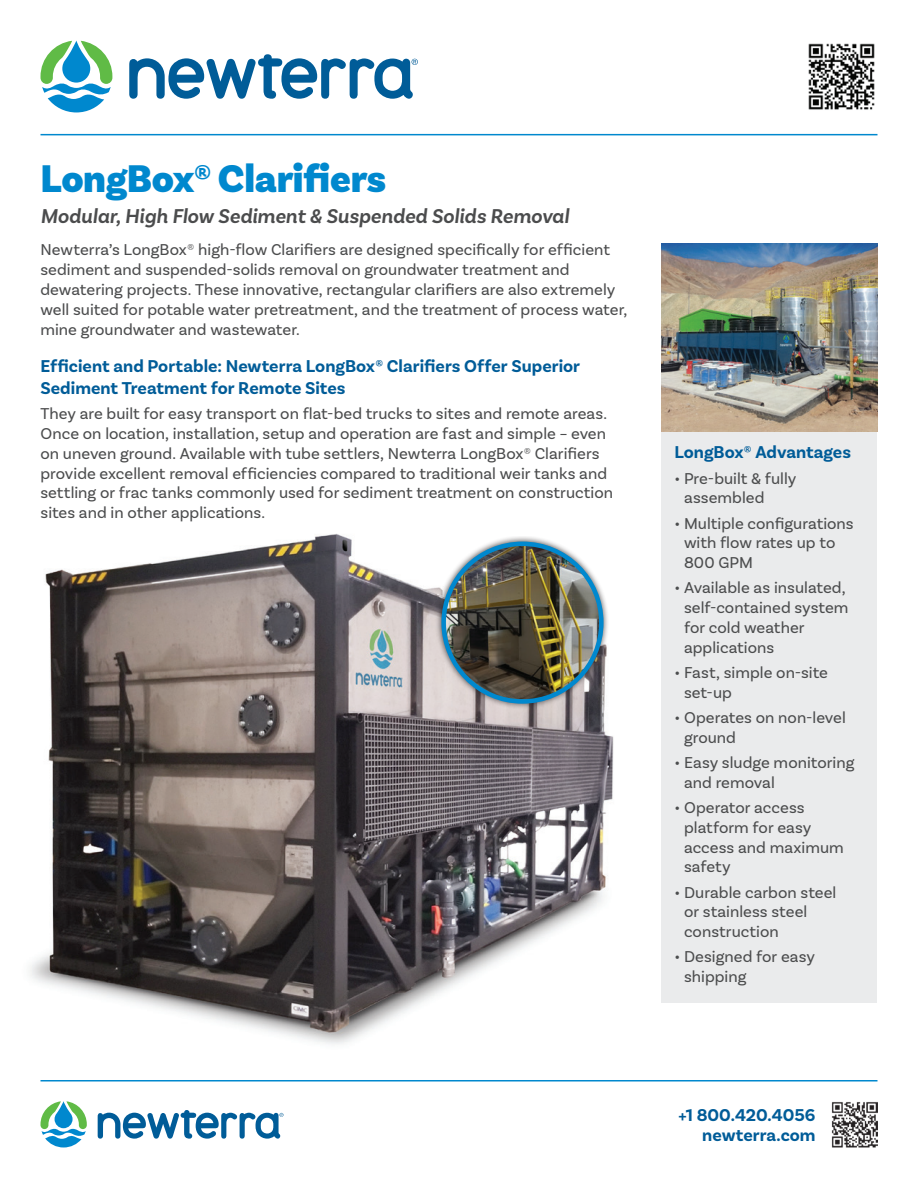
<style>
.page{position:relative;width:918px;height:1188px;background:#fff}
.page>*{position:absolute;margin:0;border:0;box-sizing:border-box;transform-origin:0 0}
.t1{font:900 40.5px "Basic Sans";letter-spacing:-.01em;color:#0088ce}
.t2{font:italic 600 21px "Basic Sans";color:#4b4c4d}
.t3{font:700 18px/19.5px "Basic Sans";color:#005c98;text-align:right}
.t4{font:16.5px/19.8px "Basic Sans";color:#4b4c4d}
</style>
<div class="page">
<hr style="left:40px;top:1080px;width:838px;height:2px;background:#0088ce">
<svg style="left:40px;top:1101px;width:47px;height:46px"></svg>
<svg style="left:98px;top:1110px;width:185px;height:29px"></svg>
<svg style="left:40px;top:41px;width:72px;height:71px"></svg>
<svg style="left:129px;top:54px;width:289px;height:45px"></svg>
<hr style="left:40px;top:134px;width:838px;height:1px;background:#0088ce">
<img style="left:831px;top:1102px;width:47px;height:46px">
<div style="left:662px;top:243px;width:216px;height:759px;background:#eaebec"></div>
<img style="left:662px;top:243px;width:216px;height:189px">
<img style="left:30px;top:534px;width:584px;height:510px">
<div style="left:436px;top:536px;width:173px;height:174px;background:#231f20;opacity:.75"></div>
<img style="left:444px;top:546px;width:157px;height:154px">
<div style="left:441px;top:542px;width:163px;height:162px;border:4px solid #0088ce;border-radius:50%"></div>
<img style="left:808px;top:43px;width:67px;height:67px">
<h1 class="t1" style="left:40px;top:154px;width:347px">LongBox® Clarifiers</h1>
<p class="t2" style="left:40px;top:203px;width:530px">Modular, High Flow Sediment &amp; Suspended Solids Removal</p>
<p class="t4" style="left:40px;top:240px;width:588px">Newterra’s LongBox® high-flow Clarifiers are designed specifically for efficient sediment and suspended-solids removal on groundwater treatment and dewatering projects. These innovative, rectangular clarifiers are also extremely well suited for potable water pretreatment, and the treatment of process water, mine groundwater and wastewater.</p>
<p class="t3" style="left:40px;top:356px;width:541px;line-height:21.6px;text-align:left">Efficient and Portable: Newterra LongBox® Clarifiers Offer Superior<br>Sediment Treatment for Remote Sites</p>
<p class="t4" style="left:40px;top:404px;width:574px">They are built for easy transport on flat-bed trucks to sites and remote areas.<br>Once on location, installation, setup and operation are fast and simple – even on uneven ground. Available with tube settlers, Newterra LongBox® Clarifiers provide excellent removal efficiencies compared to traditional weir tanks and settling or frac tanks commonly used for sediment treatment on construction sites and in other applications.</p>
<p class="t3" style="left:674px;top:443px;width:178px">LongBox® Advantages</p>
<p class="t4" style="left:684px;top:468px;width:114px;text-indent:-10px">• Pre-built &amp; fully assembled</p>
<p class="t4" style="left:684px;top:513px;width:171px;text-indent:-10px">• Multiple configurations with flow rates up to<br>800 GPM</p>
<p class="t4" style="left:684px;top:578px;width:166px;text-indent:-10px">• Available as insulated, self-contained system for cold weather applications</p>
<p class="t4" style="left:684px;top:663px;width:145px;text-indent:-10px">• Fast, simple on-site set-up</p>
<p class="t4" style="left:684px;top:708px;width:163px;text-indent:-10px">• Operates on non-level ground</p>
<p class="t4" style="left:684px;top:753px;width:172px;text-indent:-10px">• Easy sludge monitoring and removal</p>
<p class="t4" style="left:684px;top:798px;width:161px;text-indent:-10px">• Operator access platform for easy access and maximum safety</p>
<p class="t4" style="left:684px;top:882px;width:154px;text-indent:-10px">• Durable carbon steel or stainless steel construction</p>
<p class="t4" style="left:684px;top:947px;width:133px;text-indent:-10px">• Designed for easy shipping</p>
<p class="t3" style="left:679px;top:1106px;width:139px">+1 800.420.4056 newterra.com</p>
</div>
